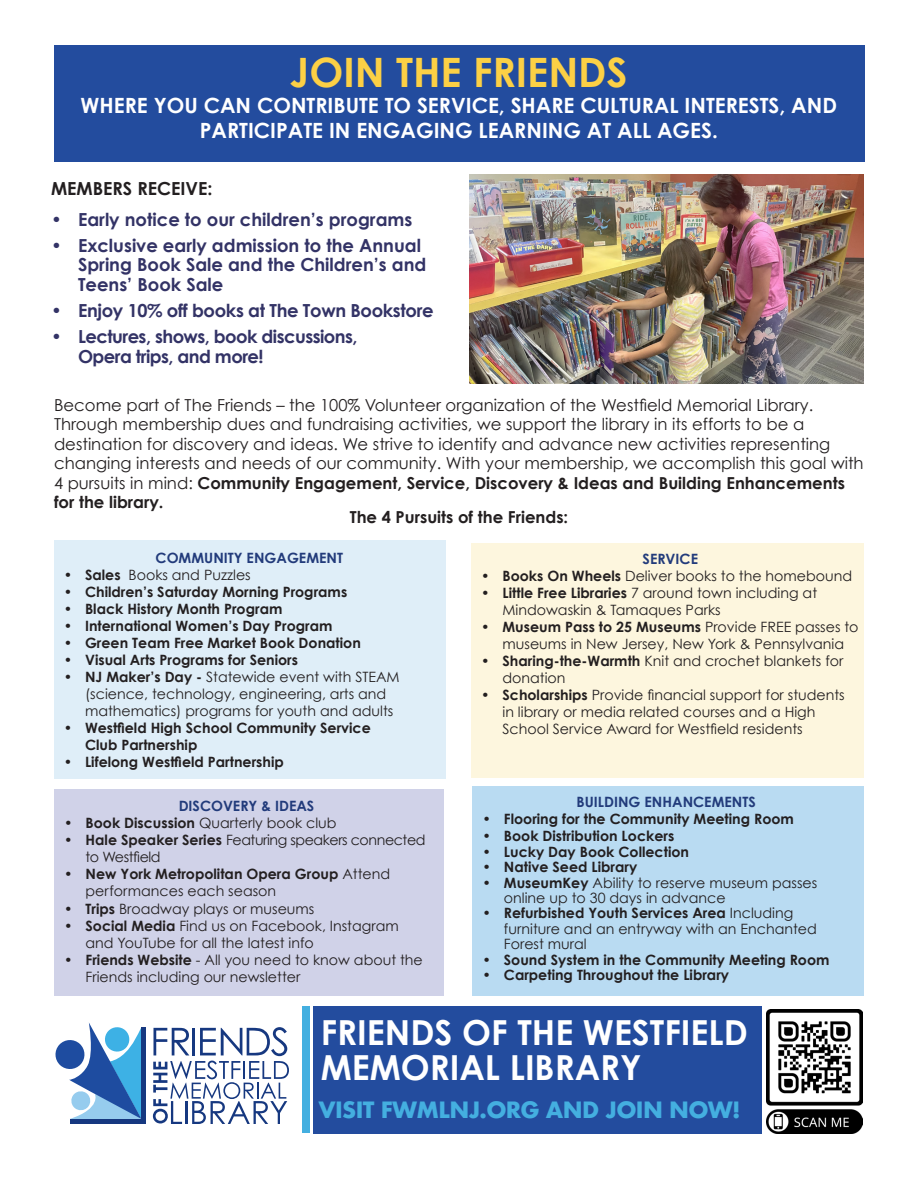
<style>
.page{position:relative;width:918px;height:1188px;background:#fff}
.page>*{position:absolute;margin:0;border:0;box-sizing:border-box;transform-origin:0 0}
.t1{font:700 40.5px "Century Gothic";color:#fcd045}
.t2{font:700 34.5px/35px "Century Gothic";color:#fff}
.t3{font:700 21.9px "Futura";letter-spacing:-.03em;color:#44afe0}
.t4{font:700 21px/25.2px "Century Gothic";color:#fff;text-align:center}
.t5{font:700 18px/19.5px "Century Gothic";color:#336}
.t6{font:700 18px/19.5px "Century Gothic";letter-spacing:-.03em;color:#336}
.t7{font:700 18px "Century Gothic";letter-spacing:-.02em;color:#336}
.t8{font:700 18px "Century Gothic";color:#231f20}
.t9{font:16.5px/19.5px "Century Gothic";color:#231f20}
.t10{font:700 16.5px "Century Gothic";color:#231f20}
.t11{font:14.25px/17.1px "Century Gothic";color:#231f20}
.t12{font:700 14.25px/17.1px "Century Gothic";color:#231f20}
.t13{font:700 14.25px "Century Gothic";color:#223b7b}
.t14{font:14.25px/17.1px "Century Gothic";letter-spacing:-.03em;color:#231f20}
.s1{font-weight:700}
.s2{font-weight:400}
</style>
<div class="page">
<div style="left:313px;top:1007px;width:448px;height:127px;background:#234c9e"></div>
<div style="left:54px;top:45px;width:810px;height:117px;background:#234c9e"></div>
<svg style="left:153px;top:1027px;width:136px;height:97px"></svg>
<svg style="left:56px;top:1023px;width:86px;height:96px"></svg>
<hr style="left:142px;top:1027px;width:4px;height:97px;background:#163880">
<div style="left:70px;top:1119px;width:76px;height:5px;background:#163880"></div>
<div style="left:302px;top:1007px;width:8px;height:126px;background:#44afe0"></div>
<img style="left:470px;top:175px;width:394px;height:208px">
<img style="left:767px;top:1010px;width:95px;height:124px">
<div style="left:54px;top:540px;width:391px;height:238px;background:#dfeef8"></div>
<div style="left:54px;top:789px;width:390px;height:207px;background:#d0d2e8"></div>
<div style="left:472px;top:543px;width:392px;height:235px;background:#fdf6de"></div>
<div style="left:472px;top:786px;width:392px;height:210px;background:#b9dbf2"></div>
<p class="t1" style="left:290px;top:47px;width:339px">JOIN THE FRIENDS</p>
<p class="t4" style="left:81px;top:92px;width:758px">WHERE YOU CAN CONTRIBUTE TO SERVICE, SHARE CULTURAL INTERESTS, AND<br>PARTICIPATE IN ENGAGING LEARNING AT ALL AGES.</p>
<p class="t8" style="left:51px;top:177px;width:163px">MEMBERS RECEIVE:</p>
<p class="t5" style="left:51px;top:209px;width:363px">• Early notice to our children’s programs</p>
<p class="t5" style="left:78px;top:235px;width:350px;text-indent:-27px">• Exclusive early admission to the Annual<br>Spring Book Sale and the Children’s and<br>Teens’ Book Sale</p>
<p class="t7" style="left:51px;top:299px;width:384px">• Enjoy 10% off books at The Town Bookstore</p>
<p class="t6" style="left:78px;top:327px;width:281px;text-indent:-27px">• Lectures, shows, book discussions,<br>Opera trips, and more!</p>
<p class="t9" style="left:54px;top:395px;width:811px">Become part of The Friends – the 100% Volunteer organization of the Westfield Memorial Library.<br>Through membership dues and fundraising activities, we support the library in its efforts to be a destination for discovery and ideas. We strive to identify and advance new activities representing changing interests and needs of our community. With your membership, we accomplish this goal with 4 pursuits in mind: <span class="s1">Community Engagement, Service, Discovery &amp; Ideas and Building Enhancements for the library.</span></p>
<p class="t10" style="left:350px;top:507px;width:220px">The 4 Pursuits of the Friends:</p>
<p class="t13" style="left:156px;top:549px;width:189px">COMMUNITY ENGAGEMENT</p>
<p class="t11" style="left:64px;top:566px;width:189px"><span class="s1">• Sales</span> Books and Puzzles</p>
<p class="t12" style="left:64px;top:583px;width:285px">• Children’s Saturday Morning Programs</p>
<p class="t12" style="left:64px;top:600px;width:220px">• Black History Month Program</p>
<p class="t12" style="left:64px;top:617px;width:270px">• International Women’s Day Program</p>
<p class="t12" style="left:64px;top:634px;width:299px">• Green Team Free Market Book Donation</p>
<p class="t12" style="left:64px;top:651px;width:236px">• Visual Arts Programs for Seniors</p>
<p class="t11" style="left:85px;top:668px;width:316px;text-indent:-21px"><span class="s1">• NJ Maker’s Day -</span> Statewide event with STEAM (science, technology, engineering, arts and mathematics) programs for youth and adults</p>
<p class="t12" style="left:85px;top:719px;width:287px;text-indent:-21px">• Westfield High School Community Service<br>Club Partnership</p>
<p class="t12" style="left:64px;top:753px;width:222px">• Lifelong Westfield Partnership</p>
<p class="t13" style="left:179px;top:797px;width:137px">DISCOVERY &amp; IDEAS</p>
<p class="t11" style="left:64px;top:814px;width:274px"><span class="s1">• Book Discussion</span> Quarterly book club</p>
<p class="t14" style="left:86px;top:831px;width:341px;text-indent:-21px"><span class="s1">• Hale Speaker Series</span> Featuring speakers connected to Westfield</p>
<p class="t12" style="left:86px;top:865px;width:306px;text-indent:-21px">• New York Metropolitan Opera Group <span class="s2">Attend performances each season</span></p>
<p class="t11" style="left:64px;top:900px;width:252px"><span class="s1">• Trips</span> Broadway plays or museums</p>
<p class="t11" style="left:86px;top:917px;width:315px;text-indent:-21px"><span class="s1">• Social Media</span> Find us on Facebook, Instagram and YouTube for all the latest info</p>
<p class="t11" style="left:86px;top:951px;width:339px;text-indent:-21px"><span class="s1">• Friends Website</span> - All you need to know about the<br>Friends including our newsletter</p>
<p class="t13" style="left:643px;top:550px;width:57px">SERVICE</p>
<p class="t11" style="left:481px;top:567px;width:373px"><span class="s1">• Books On Wheels</span> Deliver books to the homebound</p>
<p class="t11" style="left:503px;top:584px;width:316px;text-indent:-21px"><span class="s1">• Little Free Libraries</span> 7 around town including at<br>Mindowaskin &amp; Tamaques Parks</p>
<p class="t11" style="left:481px;top:618px;width:379px;text-align:center"><span class="s1">• Museum Pass to 25 Museums</span> Provide FREE passes to museums in New Jersey, New York &amp; Pennsylvania</p>
<p class="t11" style="left:503px;top:652px;width:342px;text-indent:-21px"><span class="s1">• Sharing-the-Warmth</span> Knit and crochet blankets for donation</p>
<p class="t11" style="left:503px;top:686px;width:344px;text-indent:-21px"><span class="s1">• Scholarships</span> Provide financial support for students in library or media related courses and a High<br>School Service Award for Westfield residents</p>
<p class="t13" style="left:577px;top:793px;width:181px">BUILDING ENHANCEMENTS</p>
<p class="t12" style="left:483px;top:810px;width:313px">• Flooring for the Community Meeting Room</p>
<p class="t12" style="left:483px;top:827px;width:193px">• Book Distribution Lockers</p>
<p class="t12" style="left:483px;top:843px;width:208px">• Lucky Day Book Collection</p>
<p class="t12" style="left:483px;top:858px;width:156px">• Native Seed Library</p>
<p class="t11" style="left:504px;top:874px;width:315px;line-height:15.5px;text-indent:-21px"><span class="s1">• MuseumKey</span> Ability to reserve museum passes online up to 30 days in advance</p>
<p class="t11" style="left:504px;top:905px;width:314px;line-height:15.5px;text-indent:-21px"><span class="s1">• Refurbished Youth Services Area</span> Including furniture and an entryway with an Enchanted<br>Forest mural</p>
<p class="t12" style="left:483px;top:950px;width:348px">• Sound System in the Community Meeting Room</p>
<p class="t12" style="left:483px;top:966px;width:248px">• Carpeting Throughout the Library</p>
<p class="t2" style="left:321px;top:1014px;width:429px">FRIENDS OF THE WESTFIELD<br>MEMORIAL LIBRARY</p>
<p class="t3" style="left:319px;top:1094px;width:424px">VISIT FWMLNJ.ORG AND JOIN NOW!</p>
</div>
